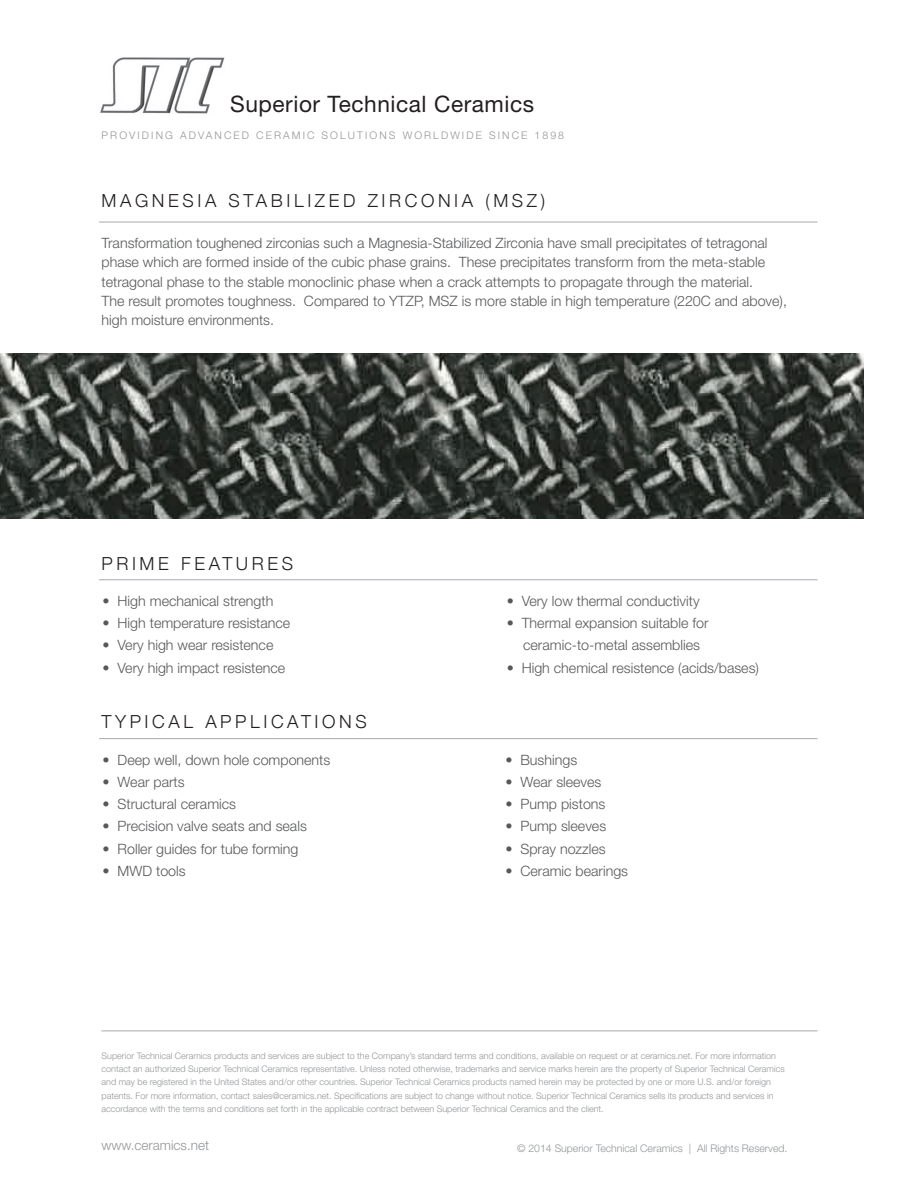
<style>
.page{position:relative;width:918px;height:1188px;background:#fff}
.page>*{position:absolute;margin:0;border:0;box-sizing:border-box;transform-origin:0 0}
.t1{font:22.65px "Helvetica Neue LT Std";letter-spacing:.025em;color:#231f20}
.t2{font:300 18px "Helvetica Neue";letter-spacing:.2em;color:#231f20}
.t3{font:300 14.25px/19.2px "Helvetica Neue LT Std";color:#57585a}
.t4{font:300 13.5px "Helvetica Neue LT Std";color:#939598}
.t5{font:300 10.5px "Helvetica Neue LT Std";letter-spacing:.2em;color:#939598}
.t6{font:300 10.5px "Helvetica Neue LT Std";color:#939598}
.t7{font:300 9px/13.2px "Helvetica Neue LT Std";color:#939598}
</style>
<div class="page">
<hr style="left:99px;top:222px;width:719px;height:1px;background:#a8a9ad">
<img style="left:100px;top:57px;width:125px;height:57px">
<img style="left:0;top:354px;width:864px;height:165px">
<hr style="left:99px;top:580px;width:719px;height:1px;background:#a8a9ad">
<hr style="left:99px;top:738px;width:719px;height:1px;background:#a8a9ad">
<hr style="left:101px;top:1031px;width:717px;height:1px;background:#a8a9ad">
<p class="t1" style="left:230px;top:91px;width:306px">Superior Technical Ceramics</p>
<p class="t5" style="left:102px;top:129px;width:464px">PROVIDING ADVANCED CERAMIC SOLUTIONS WORLDWIDE SINCE 1898</p>
<p class="t2" style="left:102px;top:186px;width:445px">MAGNESIA STABILIZED ZIRCONIA (MSZ)</p>
<p class="t3" style="left:102px;top:233px;width:667px">Transformation toughened zirconias such a Magnesia-Stabilized Zirconia have small precipitates of tetragonal</p>
<p class="t3" style="left:102px;top:252px;width:665px">phase which are formed inside of the cubic phase grains. These precipitates transform from the meta-stable tetragonal phase to the stable monoclinic phase when a crack attempts to propagate through the material.</p>
<p class="t3" style="left:102px;top:291px;width:687px">The result promotes toughness. Compared to YTZP, MSZ is more stable in high temperature (220C and above),</p>
<p class="t3" style="left:102px;top:310px;width:174px">high moisture environments.</p>
<p class="t2" style="left:102px;top:549px;width:193px">PRIME FEATURES</p>
<p class="t3" style="left:103px;top:591px;width:172px">• High mechanical strength</p>
<p class="t3" style="left:103px;top:613px;width:189px">• High temperature resistance</p>
<p class="t3" style="left:103px;top:635px;width:172px">• Very high wear resistence</p>
<p class="t3" style="left:103px;top:658px;width:184px">• Very high impact resistence</p>
<p class="t2" style="left:102px;top:707px;width:267px">TYPICAL APPLICATIONS</p>
<p class="t3" style="left:103px;top:750px;width:229px">• Deep well, down hole components</p>
<p class="t3" style="left:103px;top:772px;width:84px">• Wear parts</p>
<p class="t3" style="left:103px;top:794px;width:135px">• Structural ceramics</p>
<p class="t3" style="left:103px;top:816px;width:206px">• Precision valve seats and seals</p>
<p class="t3" style="left:103px;top:839px;width:197px">• Roller guides for tube forming</p>
<p class="t3" style="left:103px;top:861px;width:85px">• MWD tools</p>
<p class="t3" style="left:507px;top:591px;width:194px">• Very low thermal conductivity</p>
<p class="t3" style="left:507px;top:613px;width:203px">• Thermal expansion suitable for</p>
<p class="t3" style="left:523px;top:635px;width:178px">ceramic-to-metal assemblies</p>
<p class="t3" style="left:507px;top:658px;width:254px">• High chemical resistence (acids/bases)</p>
<p class="t3" style="left:505px;top:750px;width:73px">• Bushings</p>
<p class="t3" style="left:505px;top:772px;width:98px">• Wear sleeves</p>
<p class="t3" style="left:505px;top:794px;width:102px">• Pump pistons</p>
<p class="t3" style="left:505px;top:816px;width:102px">• Pump sleeves</p>
<p class="t3" style="left:505px;top:839px;width:102px">• Spray nozzles</p>
<p class="t3" style="left:505px;top:861px;width:124px">• Ceramic bearings</p>
<p class="t7" style="left:102px;top:1049px;width:685px">Superior Technical Ceramics products and services are subject to the Company’s standard terms and conditions, available on request or at ceramics.net. For more information contact an authorized Superior Technical Ceramics representative. Unless noted otherwise, trademarks and service marks herein are the property of Superior Technical Ceramics and may be registered in the United States and/or other countries. Superior Technical Ceramics products named herein may be protected by one or more U.S. and/or foreign patents. For more information, contact sales@ceramics.net. Specifications are subject to change without notice. Superior Technical Ceramics sells its products and services in accordance with the terms and conditions set forth in the applicable contract between Superior Technical Ceramics and the client.</p>
<p class="t4" style="left:102px;top:1137px;width:109px">www.ceramics.net</p>
<p class="t6" style="left:517px;top:1142px;width:272px">© 2014 Superior Technical Ceramics | All Rights Reserved.</p>
</div>
